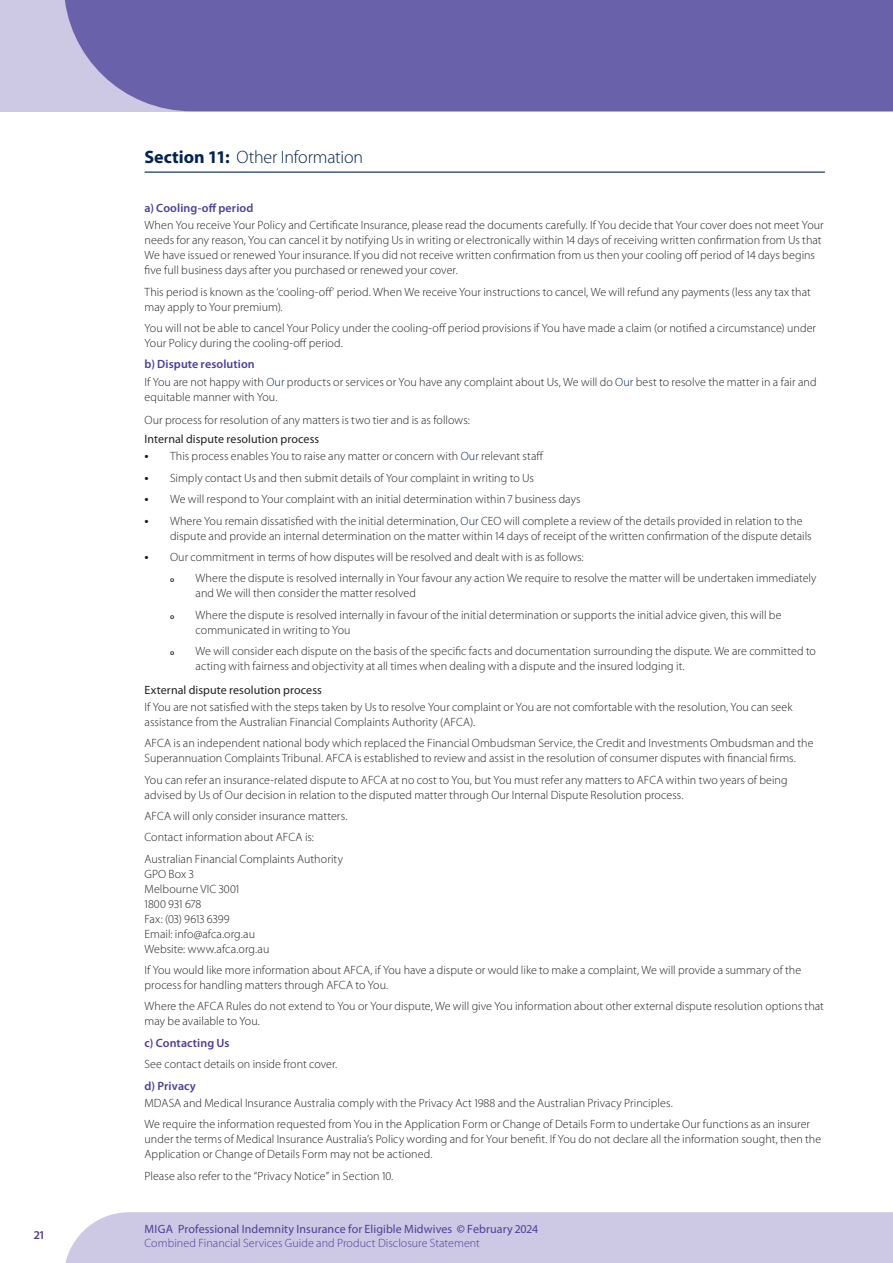
<style>
.page{position:relative;width:893px;height:1263px;background:#fff}
.page>*{position:absolute;margin:0;border:0;box-sizing:border-box;transform-origin:0 0}
.t1{font:300 18px "Myriad Pro";letter-spacing:-.015em;color:#002453}
.t2{font:300 12px/15px "Myriad Pro";letter-spacing:.005em;color:#231f20}
.t3{font:12px/14.2px "Myriad Pro";letter-spacing:.005em;color:#4a3f99}
.t4{font:12px "Myriad Pro";letter-spacing:.005em;color:#231f20}
.t5{font:600 12px "Myriad Pro";letter-spacing:.01em;color:#4a3f99}
.t6{font:600 7.5px "Myriad Pro";color:#231f20}
.s1{font-weight:700}
.s2{font-weight:600;color:#4a3f99}
.s3{color:#002453}
.s4{font-weight:600;font-size:13.5px}
.s5{font-weight:600}
.s6{font-weight:300}
</style>
<div class="page">
<div style="left:0;top:0;width:893px;height:111px;background:#cdc9e4"></div>
<div style="left:65px;top:1212px;width:828px;height:51px;background:#cdc9e4"></div>
<div style="left:65px;top:0;width:828px;height:111px;background:#6a61ab"></div>
<hr style="left:145px;top:172px;width:680px;height:1px;background:#002453">
<h1 class="t1" style="left:145px;top:146px;width:220px"><span class="s1">Section 11:</span> Other Information</h1>
<p class="t5" style="left:145px;top:200px;width:110px">a) Cooling-off period</p>
<p class="t2" style="left:145px;top:218px;width:681px">When You receive Your Policy and Certificate Insurance, please read the documents carefully. If You decide that Your cover does not meet Your needs for any reason, You can cancel it by notifying Us in writing or electronically within 14 days of receiving written confirmation from Us that We have issued or renewed Your insurance. If you did not receive written confirmation from us then your cooling off period of 14 days begins five full business days after you purchased or renewed your cover.</p>
<p class="t2" style="left:145px;top:284px;width:668px">This period is known as the ‘cooling-off’ period. When We receive Your instructions to cancel, We will refund any payments (less any tax that may apply to Your premium).</p>
<p class="t2" style="left:145px;top:320px;width:673px">You will not be able to cancel Your Policy under the cooling-off period provisions if You have made a claim (or notified a circumstance) under<br>Your Policy during the cooling-off period.</p>
<p class="t2" style="left:145px;top:356px;width:673px;line-height:17.1px"><span class="s2">b) Dispute resolution<br></span>If You are not happy with <span class="s3">Our</span> products or services or You have any complaint about Us, We will do <span class="s3">Our</span> best to resolve the matter in a fair and</p>
<p class="t2" style="left:145px;top:385px;width:327px;line-height:23.5px">equitable manner with You.<br>Our process for resolution of any matters is two tier and is as follows:</p>
<p class="t4" style="left:145px;top:432px;width:176px">Internal dispute resolution process</p>
<p class="t2" style="left:145px;top:449px;width:401px"><span class="s4">•</span> This process enables You to raise any matter or concern with <span class="s3">Our</span> relevant staff</p>
<p class="t2" style="left:145px;top:470px;width:391px"><span class="s4">•</span> Simply contact Us and then submit details of Your complaint in writing to Us</p>
<p class="t2" style="left:145px;top:492px;width:437px"><span class="s4">•</span> We will respond to Your complaint with an initial determination within 7 business days</p>
<p class="t2" style="left:170px;top:513px;width:643px;text-indent:-26px"><span class="s4">•</span> Where You remain dissatisfied with the initial determination, <span class="s3">Our</span> CEO will complete a review of the details provided in relation to the dispute and provide an internal determination on the matter within 14 days of receipt of the written confirmation of the dispute details</p>
<p class="t2" style="left:145px;top:549px;width:441px"><span class="s4">•</span> Our commitment in terms of how disputes will be resolved and dealt with is as follows:</p>
<p class="t6" style="left:170px;top:575px;width:6px">o</p>
<p class="t2" style="left:196px;top:571px;width:622px">Where the dispute is resolved internally in Your favour any action We require to resolve the matter will be undertaken immediately and We will then consider the matter resolved</p>
<p class="t6" style="left:170px;top:611px;width:6px">o</p>
<p class="t2" style="left:196px;top:607px;width:587px">Where the dispute is resolved internally in favour of the initial determination or supports the initial advice given, this will be communicated in writing to You</p>
<p class="t6" style="left:170px;top:648px;width:6px">o</p>
<p class="t2" style="left:196px;top:643px;width:622px">We will consider each dispute on the basis of the specific facts and documentation surrounding the dispute. We are committed to acting with fairness and objectivity at all times when dealing with a dispute and the insured lodging it.</p>
<p class="t4" style="left:145px;top:682px;width:179px">External dispute resolution process</p>
<p class="t2" style="left:145px;top:699px;width:649px">If You are not satisfied with the steps taken by Us to resolve Your complaint or You are not comfortable with the resolution, You can seek assistance from the Australian Financial Complaints Authority (AFCA).</p>
<p class="t2" style="left:145px;top:735px;width:670px">AFCA is an independent national body which replaced the Financial Ombudsman Service, the Credit and Investments Ombudsman and the<br>Superannuation Complaints Tribunal. AFCA is established to review and assist in the resolution of consumer disputes with financial firms.</p>
<p class="t2" style="left:145px;top:772px;width:644px">You can refer an insurance-related dispute to AFCA at no cost to You, but You must refer any matters to AFCA within two years of being advised by Us of Our decision in relation to the disputed matter through Our Internal Dispute Resolution process.</p>
<p class="t2" style="left:145px;top:805px;width:204px;line-height:21.5px">AFCA will only consider insurance matters.<br>Contact information about AFCA is:<br>Australian Financial Complaints Authority</p>
<p class="t2" style="left:145px;top:866px;width:126px">GPO Box 3<br>Melbourne VIC 3001<br>1800 931 678<br>Fax: (03) 9613 6399<br>Email: info@afca.org.au<br>Website: www.afca.org.au</p>
<p class="t2" style="left:145px;top:962px;width:658px">If You would like more information about AFCA, if You have a dispute or would like to make a complaint, We will provide a summary of the process for handling matters through AFCA to You.</p>
<p class="t2" style="left:145px;top:999px;width:681px">Where the AFCA Rules do not extend to You or Your dispute, We will give You information about other external dispute resolution options that may be available to You.</p>
<p class="t5" style="left:145px;top:1035px;width:86px">c) Contacting Us</p>
<p class="t2" style="left:145px;top:1056px;width:194px">See contact details on inside front cover.</p>
<p class="t5" style="left:145px;top:1078px;width:53px">d) Privacy</p>
<p class="t2" style="left:145px;top:1092px;width:667px;line-height:21.5px">MDASA and Medical Insurance Australia comply with the Privacy Act 1988 and the Australian Privacy Principles.<br>We require the information requested from You in the Application Form or Change of Details Form to undertake Our functions as an insurer</p>
<p class="t2" style="left:145px;top:1131px;width:678px">under the terms of Medical Insurance Australia’s Policy wording and for Your benefit. If You do not declare all the information sought, then the<br>Application or Change of Details Form may not be actioned.</p>
<p class="t2" style="left:145px;top:1168px;width:250px">Please also refer to the “Privacy Notice” in Section 10.</p>
<p class="t5" style="left:34px;top:1227px;width:12px">21</p>
<p class="t3" style="left:145px;top:1221px;width:395px">MIGA Professional Indemnity Insurance for Eligible Midwives <span class="s5">©</span> February 2024<br><span class="s6">Combined Financial Services Guide and Product Disclosure Statement</span></p>
</div>
